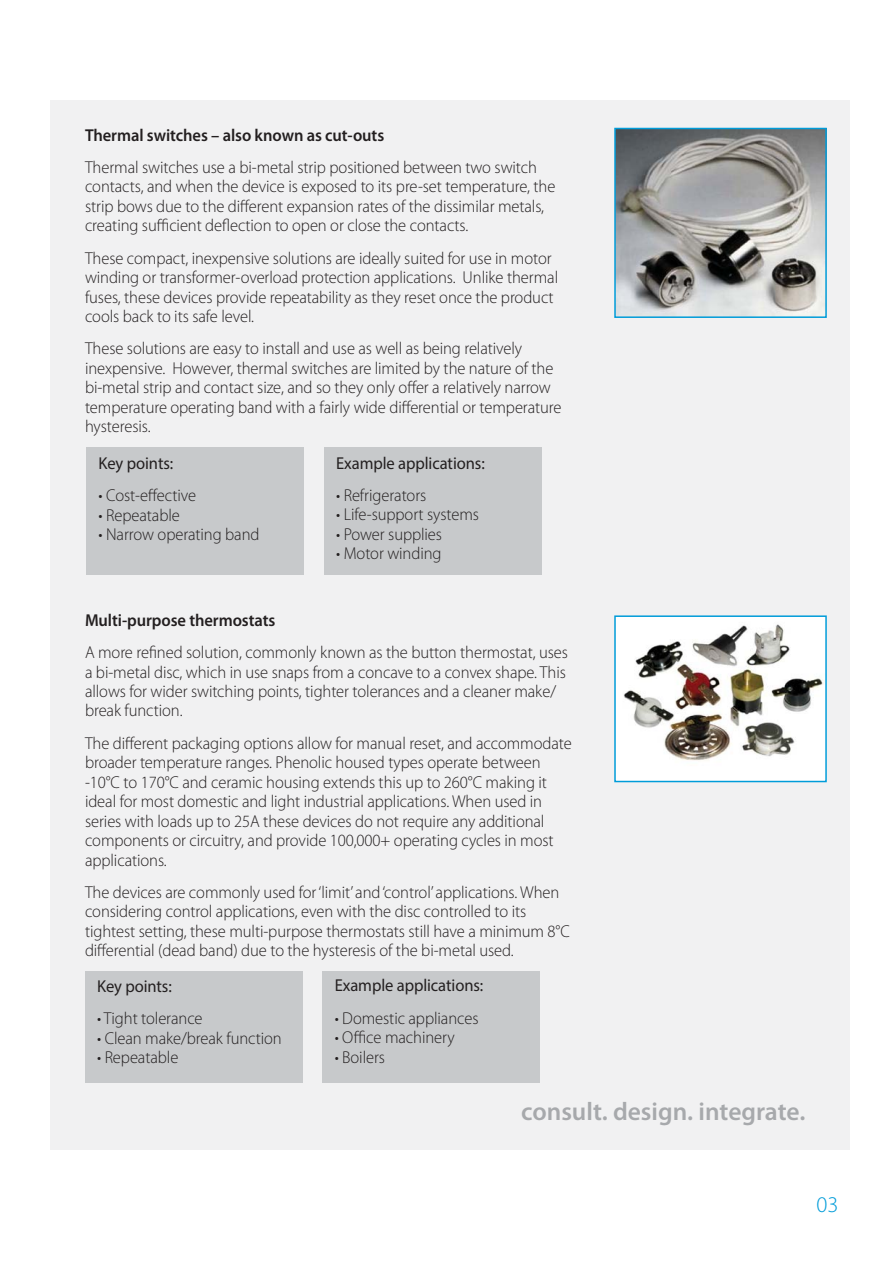
<style>
.page{position:relative;width:893px;height:1263px;background:#fff}
.page>*{position:absolute;margin:0;border:0;box-sizing:border-box;transform-origin:0 0}
.t1{font:600 25.5px "Myriad Pro";color:#a7a9ac}
.t2{font:300 22.5px "Myriad Pro";color:#009cd9}
.t3{font:300 17.25px/19.5px "Myriad Pro";letter-spacing:-.005em;color:#231f20;scale:.96 1}
.t4{font:17.25px "Myriad Pro";letter-spacing:-.005em;color:#231f20;scale:.96 1}
.t5{font:600 17.25px "Myriad Pro";letter-spacing:-.005em;color:#231f20;scale:.96 1}
</style>
<div class="page">
<div style="left:50px;top:100px;width:799px;height:1049px;background:#f1f1f2"></div>
<div style="left:85px;top:971px;width:217px;height:112px;background:#c7c9cb"></div>
<div style="left:323px;top:971px;width:217px;height:112px;background:#c7c9cb"></div>
<div style="left:86px;top:447px;width:218px;height:128px;background:#c7c9cb"></div>
<div style="left:324px;top:447px;width:217px;height:128px;background:#c7c9cb"></div>
<img style="left:617px;top:131px;width:207px;height:184px">
<div style="left:614px;top:128px;width:213px;height:190px;border:2px solid #009cd9"></div>
<div style="left:615px;top:616px;width:211px;height:166px;background:#fff"></div>
<img style="left:623px;top:624px;width:201px;height:137px">
<div style="left:614px;top:615px;width:213px;height:167px;border:2px solid #009cd9"></div>
<p class="t5" style="left:85px;top:128px;width:313px">Thermal switches – also known as cut-outs</p>
<p class="t3" style="left:85px;top:159px;width:491px">Thermal switches use a bi-metal strip positioned between two switch contacts, and when the device is exposed to its pre-set temperature, the strip bows due to the different expansion rates of the dissimilar metals, creating sufficient deflection to open or close the contacts.</p>
<p class="t3" style="left:85px;top:249px;width:494px">These compact, inexpensive solutions are ideally suited for use in motor winding or transformer-overload protection applications. Unlike thermal fuses, these devices provide repeatability as they reset once the product cools back to its safe level.</p>
<p class="t3" style="left:85px;top:340px;width:498px">These solutions are easy to install and use as well as being relatively inexpensive. However, thermal switches are limited by the nature of the bi-metal strip and contact size, and so they only offer a relatively narrow temperature operating band with a fairly wide differential or temperature hysteresis.</p>
<p class="t4" style="left:99px;top:453px;width:79px">Key points:</p>
<p class="t3" style="left:99px;top:487px;width:103px">• Cost-effective</p>
<p class="t3" style="left:99px;top:506px;width:86px">• Repeatable</p>
<p class="t3" style="left:99px;top:526px;width:169px">• Narrow operating band</p>
<p class="t4" style="left:336px;top:453px;width:156px">Example applications:</p>
<p class="t3" style="left:336px;top:487px;width:95px">• Refrigerators</p>
<p class="t3" style="left:336px;top:506px;width:150px">• Life-support systems</p>
<p class="t3" style="left:336px;top:526px;width:112px">• Power supplies</p>
<p class="t3" style="left:336px;top:545px;width:111px">• Motor winding</p>
<p class="t5" style="left:85px;top:613px;width:200px">Multi-purpose thermostats</p>
<p class="t3" style="left:85px;top:644px;width:505px">A more refined solution, commonly known as the button thermostat, uses a bi-metal disc, which in use snaps from a concave to a convex shape. This allows for wider switching points, tighter tolerances and a cleaner make/ break function.</p>
<p class="t3" style="left:85px;top:734px;width:509px">The different packaging options allow for manual reset, and accommodate broader temperature ranges. Phenolic housed types operate between -10°C to 170°C and ceramic housing extends this up to 260°C making it ideal for most domestic and light industrial applications. When used in series with loads up to 25A these devices do not require any additional components or circuitry, and provide 100,000+ operating cycles in most applications.</p>
<p class="t3" style="left:85px;top:884px;width:506px">The devices are commonly used for ‘limit’ and ‘control’ applications. When considering control applications, even with the disc controlled to its tightest setting, these multi-purpose thermostats still have a minimum 8°C differential (dead band) due to the hysteresis of the bi-metal used.</p>
<p class="t4" style="left:97px;top:976px;width:79px">Key points:</p>
<p class="t3" style="left:97px;top:1010px;width:111px">• Tight tolerance</p>
<p class="t3" style="left:97px;top:1029px;width:194px">• Clean make/break function</p>
<p class="t3" style="left:97px;top:1049px;width:86px">• Repeatable</p>
<p class="t4" style="left:335px;top:975px;width:156px">Example applications:</p>
<p class="t3" style="left:335px;top:1009px;width:151px">• Domestic appliances</p>
<p class="t3" style="left:335px;top:1029px;width:127px">• Office machinery</p>
<p class="t3" style="left:335px;top:1048px;width:54px">• Boilers</p>
<h1 class="t1" style="left:521px;top:1101px;width:286px">consult. design. integrate.</h1>
<h2 class="t2" style="left:816px;top:1195px;width:23px">03</h2>
</div>
